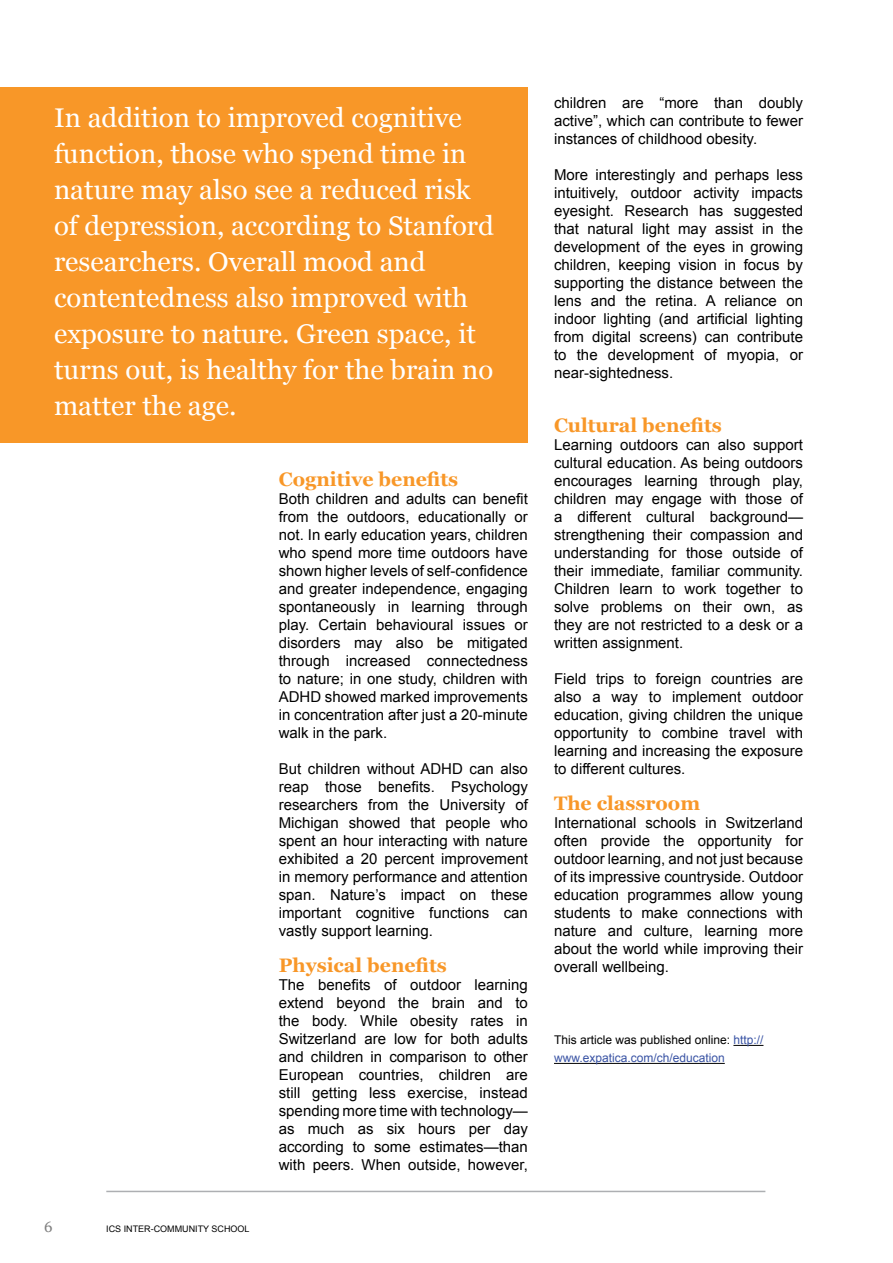
<style>
.page{position:relative;width:893px;height:1263px;background:#fff}
.page>*{position:absolute;margin:0;border:0;box-sizing:border-box;transform-origin:0 0}
.t1{font:27px/36px "Georgia";color:#fff}
.t2{font:700 19.5px "Georgia";color:#f89728}
.t3{font:15px/18px "Arial";color:#000;text-align:justify}
.t4{font:15px "Georgia";color:#808080}
.t5{font:12px/18px "Arial";color:#3953a4}
.t6{font:9px "Arial";color:#000}
.s1{color:#000}
</style>
<div class="page">
<hr style="left:106px;top:1191px;width:659px;height:1px;background:#adafb2">
<hr style="left:733px;top:1045px;width:30px;height:1px;background:#000">
<hr style="left:554px;top:1063px;width:171px;height:1px;background:#000">
<div style="left:0;top:87px;width:527px;height:355px;background:#f89728"></div>
<p class="t1" style="left:54px;top:99px;width:442px">In addition to improved cognitive function, those who spend time in nature may also see a reduced risk of depression, according to Stanford researchers. Overall mood and contentedness also improved with exposure to nature. Green space, it turns out, is healthy for the brain no matter the age.</p>
<p class="t4" style="left:44px;top:1216px;width:10px">6</p>
<p class="t6" style="left:106px;top:1222px;width:145px">ICS INTER-COMMUNITY SCHOOL</p>
<h2 class="t2" style="left:279px;top:465px;width:181px">Cognitive benefits</h2>
<p class="t3" style="left:279px;top:490px;width:251px">Both children and adults can benefit from the outdoors, educationally or not. In early education years, children who spend more time outdoors have shown higher levels of self-confidence and greater independence, engaging spontaneously in learning through play. Certain behavioural issues or disorders may also be mitigated through increased connectedness to nature; in one study, children with ADHD showed marked improvements in concentration after just a 20-minute walk in the park.</p>
<p class="t3" style="left:279px;top:760px;width:251px">But children without ADHD can also reap those benefits. Psychology researchers from the University of Michigan showed that people who spent an hour interacting with nature exhibited a 20 percent improvement in memory performance and attention span. Nature’s impact on these important cognitive functions can vastly support learning.</p>
<h2 class="t2" style="left:279px;top:951px;width:170px">Physical benefits</h2>
<p class="t3" style="left:279px;top:976px;width:251px">The benefits of outdoor learning extend beyond the brain and to the body. While obesity rates in Switzerland are low for both adults and children in comparison to other European countries, children are still getting less exercise, instead spending more time with technology— as much as six hours per day according to some estimates—than with peers. When outside, however,</p>
<p class="t3" style="left:554px;top:94px;width:251px">children are “more than doubly active”, which can contribute to fewer instances of childhood obesity.</p>
<p class="t3" style="left:554px;top:166px;width:251px">More interestingly and perhaps less intuitively, outdoor activity impacts eyesight. Research has suggested that natural light may assist in the development of the eyes in growing children, keeping vision in focus by supporting the distance between the lens and the retina. A reliance on indoor lighting (and artificial lighting from digital screens) can contribute to the development of myopia, or near-sightedness.</p>
<h2 class="t2" style="left:554px;top:411px;width:169px">Cultural benefits</h2>
<p class="t3" style="left:554px;top:436px;width:251px">Learning outdoors can also support cultural education. As being outdoors encourages learning through play, children may engage with those of a different cultural background— strengthening their compassion and understanding for those outside of their immediate, familiar community.<br>Children learn to work together to solve problems on their own, as they are not restricted to a desk or a written assignment.</p>
<p class="t3" style="left:554px;top:670px;width:251px">Field trips to foreign countries are also a way to implement outdoor education, giving children the unique opportunity to combine travel with learning and increasing the exposure to different cultures.</p>
<h2 class="t2" style="left:554px;top:789px;width:148px">The classroom</h2>
<p class="t3" style="left:554px;top:814px;width:251px">International schools in Switzerland often provide the opportunity for outdoor learning, and not just because of its impressive countryside. Outdoor education programmes allow young students to make connections with nature and culture, learning more about the world while improving their overall wellbeing.</p>
<p class="t5" style="left:554px;top:1031px;width:211px"><span class="s1">This article was published online:</span> http:// www.expatica.com/ch/education</p>
</div>
